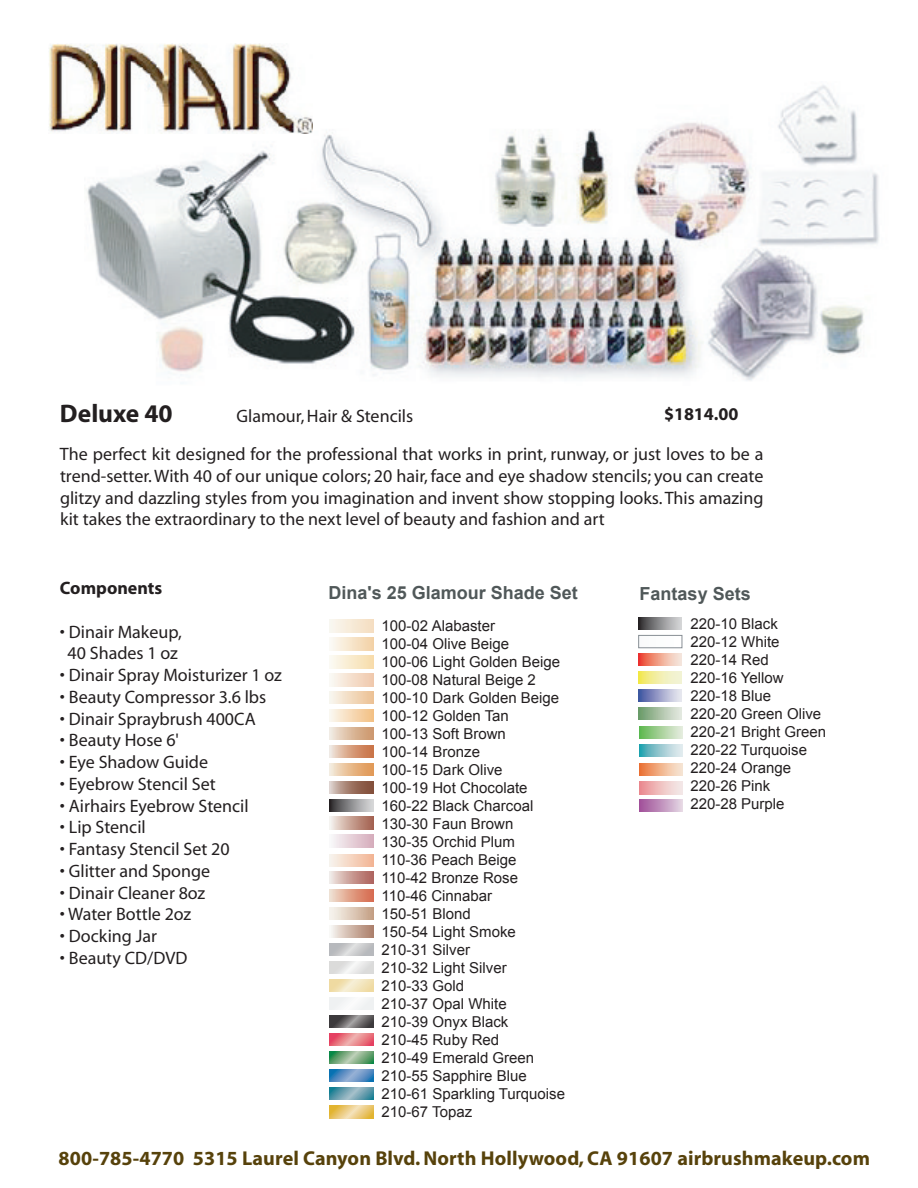
<style>
.page{position:relative;width:918px;height:1188px;background:#fff}
.page>*{position:absolute;margin:0;border:0;box-sizing:border-box;transform-origin:0 0}
.t1{font:700 25.5px "Myriad";color:#231f20}
.t2{font:700 20.1px "Myriad";letter-spacing:.005em;color:#57420b}
.t3{font:18px/21.8px "Myriad";color:#231f20}
.t4{font:700 18px "Arial";color:#505859}
.t5{font:700 18px "Myriad";color:#231f20}
.t6{font:15px/18px "Arial";color:#231f20}
</style>
<div class="page">
<img style="left:87px;top:85px;width:792px;height:296px">
<svg style="left:639px;top:726px;width:43px;height:12px"></svg>
<svg style="left:639px;top:745px;width:43px;height:12px"></svg>
<svg style="left:639px;top:763px;width:43px;height:13px"></svg>
<svg style="left:639px;top:782px;width:43px;height:12px"></svg>
<svg style="left:639px;top:799px;width:43px;height:13px"></svg>
<svg style="left:639px;top:617px;width:43px;height:13px"></svg>
<div style="left:638px;top:635px;width:44px;height:13px;border:1px solid #888f95"></div>
<svg style="left:639px;top:653px;width:43px;height:13px"></svg>
<svg style="left:639px;top:671px;width:43px;height:13px"></svg>
<svg style="left:639px;top:690px;width:43px;height:12px"></svg>
<svg style="left:639px;top:708px;width:43px;height:12px"></svg>
<svg style="left:330px;top:692px;width:43px;height:12px"></svg>
<svg style="left:330px;top:709px;width:43px;height:13px"></svg>
<svg style="left:330px;top:727px;width:43px;height:13px"></svg>
<svg style="left:330px;top:745px;width:43px;height:13px"></svg>
<svg style="left:330px;top:620px;width:43px;height:12px"></svg>
<svg style="left:331px;top:638px;width:42px;height:12px"></svg>
<svg style="left:330px;top:781px;width:43px;height:12px"></svg>
<svg style="left:330px;top:799px;width:43px;height:12px"></svg>
<svg style="left:330px;top:817px;width:43px;height:12px"></svg>
<svg style="left:333px;top:835px;width:40px;height:12px"></svg>
<svg style="left:330px;top:854px;width:43px;height:12px"></svg>
<svg style="left:330px;top:656px;width:43px;height:12px"></svg>
<svg style="left:330px;top:763px;width:43px;height:13px"></svg>
<svg style="left:331px;top:674px;width:42px;height:12px"></svg>
<svg style="left:330px;top:961px;width:43px;height:13px"></svg>
<svg style="left:330px;top:979px;width:43px;height:13px"></svg>
<div style="left:330px;top:997px;width:43px;height:13px;background:#f3f4f5"></div>
<svg style="left:330px;top:1015px;width:43px;height:13px"></svg>
<svg style="left:330px;top:889px;width:43px;height:13px"></svg>
<svg style="left:330px;top:871px;width:43px;height:13px"></svg>
<svg style="left:330px;top:907px;width:43px;height:13px"></svg>
<svg style="left:330px;top:1051px;width:43px;height:13px"></svg>
<svg style="left:330px;top:1070px;width:43px;height:12px"></svg>
<svg style="left:330px;top:1088px;width:43px;height:12px"></svg>
<svg style="left:330px;top:1106px;width:43px;height:12px"></svg>
<svg style="left:331px;top:925px;width:42px;height:13px"></svg>
<svg style="left:330px;top:1033px;width:43px;height:13px"></svg>
<svg style="left:330px;top:943px;width:43px;height:13px"></svg>
<img style="left:49px;top:44px;width:263px;height:90px">
<h1 class="t1" style="left:60px;top:400px;width:114px">Deluxe 40</h1>
<p class="t5" style="left:664px;top:404px;width:76px">$1814.00</p>
<p class="t3" style="left:60px;top:397px;width:705px;line-height:38.2px;text-indent:177px">Glamour,Hair &amp; Stencils<br>The perfect kit designed for the professional that works in print, runway, or just loves to be a</p>
<p class="t3" style="left:60px;top:466px;width:705px;text-align:justify">trend-setter.With 40 of our unique colors; 20 hair, face and eye shadow stencils; you can create glitzy and dazzling styles from you imagination and invent show stopping looks.This amazing kit takes the extraordinary to the next level of beauty and fashion and art</p>
<p class="t5" style="left:60px;top:579px;width:104px">Components</p>
<p class="t3" style="left:60px;top:621px;width:123px;text-align:center">• Dinair Makeup,<br>40 Shades 1 oz</p>
<p class="t3" style="left:60px;top:665px;width:223px">• Dinair Spray Moisturizer 1 oz</p>
<p class="t3" style="left:60px;top:687px;width:208px">• Beauty Compressor 3.6 lbs</p>
<p class="t3" style="left:60px;top:708px;width:197px">• Dinair Spraybrush 400CA</p>
<p class="t3" style="left:60px;top:730px;width:120px">• Beauty Hose 6'</p>
<p class="t3" style="left:60px;top:752px;width:150px">• Eye Shadow Guide</p>
<p class="t3" style="left:60px;top:774px;width:157px">• Eyebrow Stencil Set</p>
<p class="t3" style="left:60px;top:795px;width:190px">• Airhairs Eyebrow Stencil</p>
<p class="t3" style="left:60px;top:817px;width:87px">• Lip Stencil</p>
<p class="t3" style="left:60px;top:839px;width:171px">• Fantasy Stencil Set 20</p>
<p class="t3" style="left:60px;top:861px;width:152px">• Glitter and Sponge</p>
<p class="t3" style="left:60px;top:882px;width:147px">• Dinair Cleaner 8oz</p>
<p class="t3" style="left:60px;top:904px;width:133px">• Water Bottle 2oz</p>
<p class="t3" style="left:60px;top:926px;width:99px">• Docking Jar</p>
<p class="t3" style="left:60px;top:948px;width:129px">• Beauty CD/DVD</p>
<p class="t4" style="left:328px;top:581px;width:251px">Dina's 25 Glamour Shade Set</p>
<p class="t6" style="left:382px;top:617px;width:185px">100-02 Alabaster<br>100-04 Olive Beige<br>100-06 Light Golden Beige<br>100-08 Natural Beige 2<br>100-10 Dark Golden Beige<br>100-12 Golden Tan<br>100-13 Soft Brown<br>100-14 Bronze<br>100-15 Dark Olive<br>100-19 Hot Chocolate<br>160-22 Black Charcoal<br>130-30 Faun Brown<br>130-35 Orchid Plum<br>110-36 Peach Beige<br>110-42 Bronze Rose<br>110-46 Cinnabar<br>150-51 Blond<br>150-54 Light Smoke<br>210-31 Silver<br>210-32 Light Silver<br>210-33 Gold<br>210-37 Opal White<br>210-39 Onyx Black<br>210-45 Ruby Red<br>210-49 Emerald Green<br>210-55 Sapphire Blue<br>210-61 Sparkling Turquoise<br>210-67 Topaz</p>
<p class="t4" style="left:640px;top:582px;width:113px">Fantasy Sets</p>
<p class="t6" style="left:690px;top:615px;width:137px">220-10 Black<br>220-12 White<br>220-14 Red<br>220-16 Yellow<br>220-18 Blue<br>220-20 Green Olive<br>220-21 Bright Green<br>220-22 Turquoise<br>220-24 Orange<br>220-26 Pink<br>220-28 Purple</p>
<p class="t2" style="left:59px;top:1148px;width:813px">800-785-4770 5315 Laurel Canyon Blvd.North Hollywood, CA 91607 airbrushmakeup.com</p>
</div>
